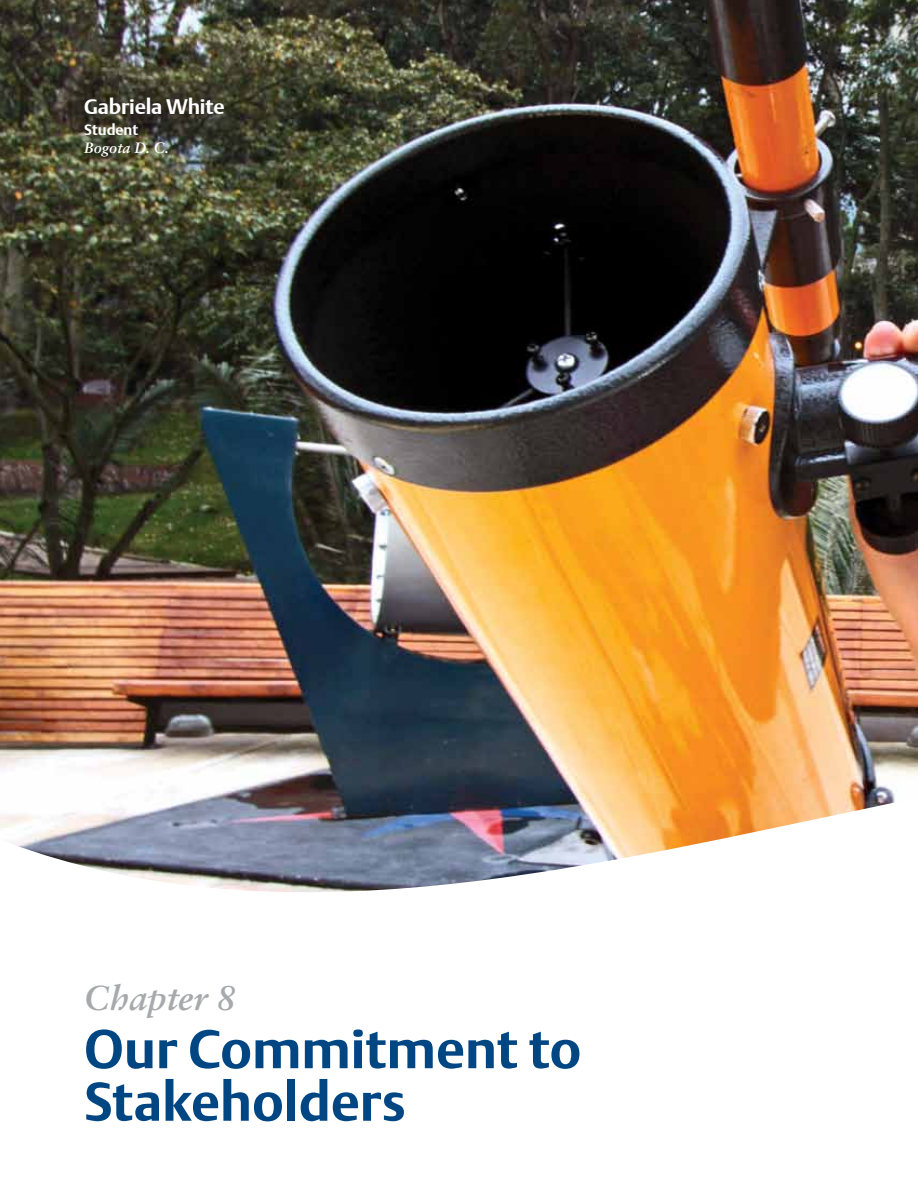
<style>
.page{position:relative;width:918px;height:1188px;background:#fff}
.page>*{position:absolute;margin:0;border:0;box-sizing:border-box;transform-origin:0 0}
.t1{font:700 54px/52.5px "DTL Argo T";color:#004683}
.t2{font:italic 700 34.5px "Sabon LT Std";color:#a7a9ac}
.t3{font:700 21px "DTL Argo T";letter-spacing:-.01em;color:#fff}
.t4{font:italic 700 15px "Sabon LT Std";color:#fff}
.t5{font:700 15px "DTL Argo T";color:#fff}
</style>
<div class="page">
<img style="left:0;top:0;width:918px;height:538px">
<img style="left:0;top:538px;width:918px;height:354px">
<p class="t3" style="left:84px;top:94px;width:142px">Gabriela White</p>
<p class="t5" style="left:84px;top:121px;width:56px">Student</p>
<p class="t4" style="left:84px;top:139px;width:86px">Bogota D. C.</p>
<p class="t2" style="left:84px;top:977px;width:153px">Chapter 8</p>
<p class="t1" style="left:84px;top:1022px;width:498px">Our Commitment to<br>Stakeholders</p>
</div>
